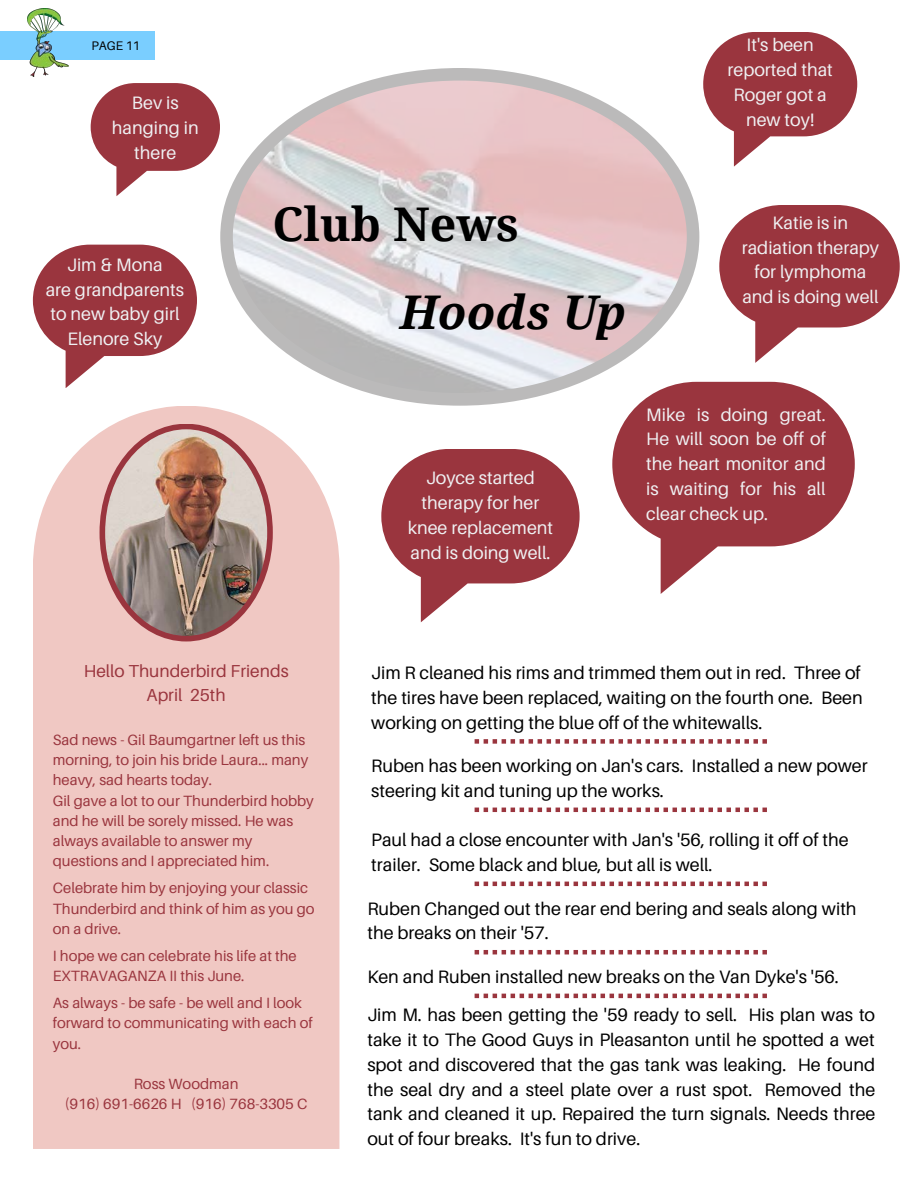
<style>
.page{position:relative;width:918px;height:1188px;background:#fff}
.page>*{position:absolute;margin:0;border:0;box-sizing:border-box;transform-origin:0 0}
.t1{font:700 46.5px "Droid Serif";color:#000}
.t2{font:italic 700 46.5px "Droid Serif";color:#000}
.t3{font:18px/24.8px "Aileron";color:#000}
.t4{font:18px/24.8px "Aileron";color:#eff0f2;text-align:center}
.t5{font:17.25px "Aileron";color:#9a353e}
.t6{font:14.85px/20.2px "Aileron";color:#9a353e}
.t7{font:12.45px "Aileron";color:#020202}
</style>
<div class="page">
<div style="left:0;top:32px;width:155px;height:28px;background:#7aceff"></div>
<img style="left:28px;top:9px;width:40px;height:67px">
<svg style="left:220px;top:68px;width:479px;height:338px"></svg>
<div style="left:33px;top:406px;width:306px;height:743px;background:#f0c8c3"></div>
<img style="left:100px;top:424px;width:173px;height:217px">
<svg style="left:612px;top:382px;width:243px;height:164px;background:#a9535b"></svg>
<svg style="left:381px;top:449px;width:199px;height:134px;background:#a8525a"></svg>
<svg style="left:719px;top:205px;width:181px;height:123px;background:#a9535b"></svg>
<svg style="left:703px;top:32px;width:154px;height:104px;background:#a85259"></svg>
<svg style="left:33px;top:245px;width:164px;height:111px;background:#a8525a"></svg>
<svg style="left:91px;top:83px;width:129px;height:88px;background:#a8525a"></svg>
<svg style="left:475px;top:739px;width:292px;height:5px"></svg>
<svg style="left:475px;top:808px;width:292px;height:4px"></svg>
<svg style="left:475px;top:994px;width:292px;height:4px"></svg>
<svg style="left:475px;top:950px;width:292px;height:4px"></svg>
<svg style="left:475px;top:882px;width:292px;height:4px"></svg>
<p class="t7" style="left:91px;top:38px;width:50px">PAGE 11</p>
<p class="t4" style="left:112px;top:90px;width:88px">Bev is hanging in there</p>
<p class="t4" style="left:67px;top:252px;width:97px">Jim &amp; Mona</p>
<p class="t4" style="left:46px;top:276px;width:140px">are grandparents to new baby girl<br>Elenore Sky</p>
<p class="t4" style="left:728px;top:32px;width:107px">It's been reported that<br>Roger got a new toy!</p>
<p class="t1" style="left:272px;top:198px;width:248px">Club News</p>
<p class="t2" style="left:400px;top:286px;width:228px">Hoods Up</p>
<p class="t4" style="left:742px;top:210px;width:139px">Katie is in radiation therapy for lymphoma and is doing well</p>
<p class="t4" style="left:408px;top:465px;width:147px">Joyce started therapy for her knee replacement and is doing well.</p>
<p class="t4" style="left:646px;top:402px;width:181px;text-align:justify">Mike is doing great.<br>He will soon be off of the heart monitor and is waiting for his all clear check up.</p>
<p class="t5" style="left:84px;top:661px;width:206px">Hello Thunderbird Friends</p>
<p class="t5" style="left:147px;top:684px;width:81px">April 25th</p>
<p class="t6" style="left:53px;top:729px;width:257px">Sad news - Gil Baumgartner left us this morning, to join his bride Laura... many heavy, sad hearts today.</p>
<p class="t6" style="left:53px;top:790px;width:263px">Gil gave a lot to our Thunderbird hobby and he will be sorely missed. He was always available to answer my questions and I appreciated him.</p>
<p class="t6" style="left:53px;top:878px;width:263px">Celebrate him by enjoying your classic<br>Thunderbird and think of him as you go on a drive.</p>
<p class="t6" style="left:53px;top:945px;width:245px">I hope we can celebrate his life at the<br>EXTRAVAGANZA II this June.</p>
<p class="t6" style="left:53px;top:993px;width:261px">As always - be safe - be well and I look forward to communicating with each of you.</p>
<p class="t6" style="left:134px;top:1074px;width:106px">Ross Woodman</p>
<p class="t6" style="left:65px;top:1094px;width:244px">(916) 691-6626 H (916) 768-3305 C</p>
<p class="t3" style="left:371px;top:660px;width:493px;text-align:justify">Jim R cleaned his rims and trimmed them out in red. Three of the tires have been replaced, waiting on the fourth one. Been working on getting the blue off of the whitewalls.</p>
<p class="t3" style="left:371px;top:753px;width:498px">Ruben has been working on Jan's cars. Installed a new power steering kit and tuning up the works.</p>
<p class="t3" style="left:371px;top:827px;width:479px">Paul had a close encounter with Jan's '56, rolling it off of the trailer. Some black and blue, but all is well.</p>
<p class="t3" style="left:367px;top:896px;width:491px">Ruben Changed out the rear end bering and seals along with the breaks on their '57.</p>
<p class="t3" style="left:367px;top:964px;width:473px">Ken and Ruben installed new breaks on the Van Dyke's '56.</p>
<p class="t3" style="left:367px;top:1002px;width:510px;text-align:justify">Jim M. has been getting the '59 ready to sell. His plan was to take it to The Good Guys in Pleasanton until he spotted a wet spot and discovered that the gas tank was leaking. He found the seal dry and a steel plate over a rust spot. Removed the tank and cleaned it up. Repaired the turn signals. Needs three out of four breaks. It's fun to drive.</p>
</div>
